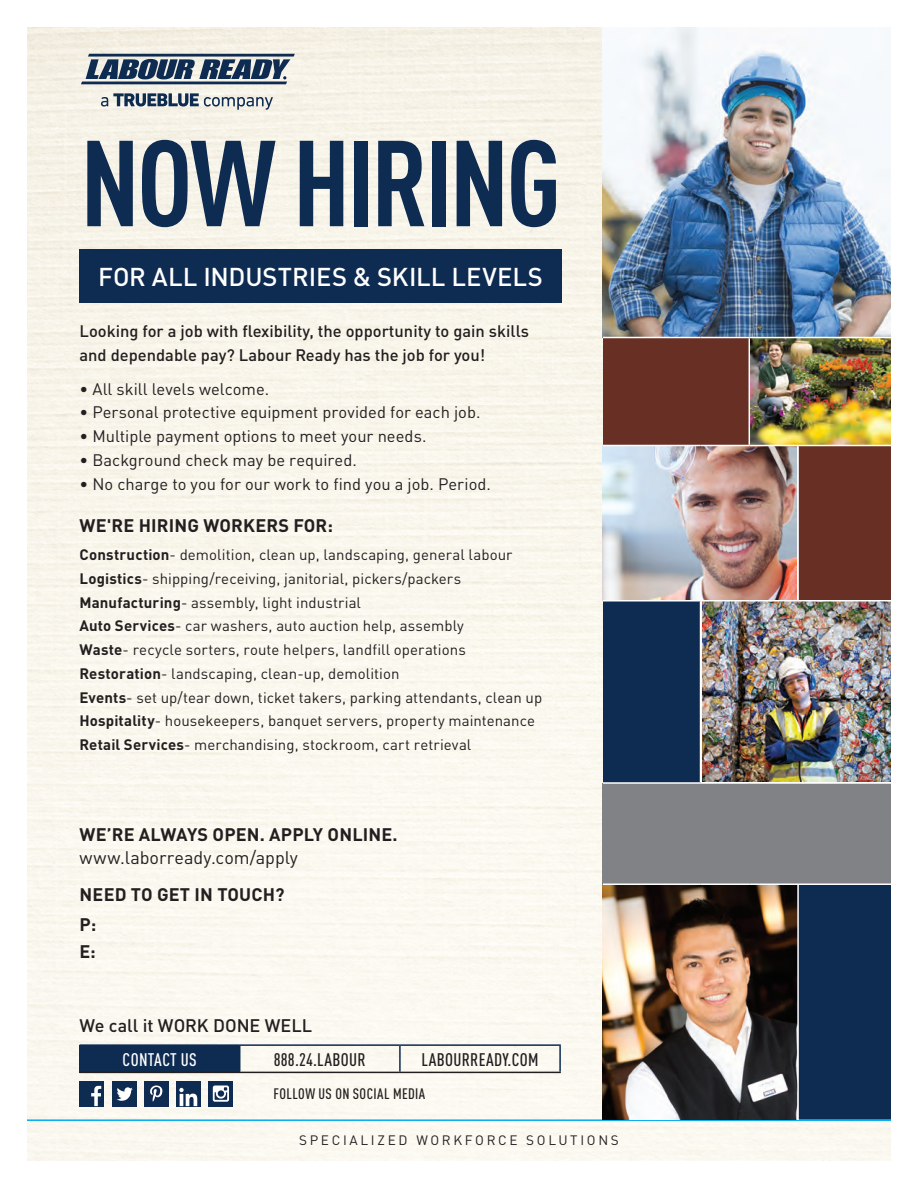
<style>
.page{position:relative;width:918px;height:1188px;background:#fff}
.page>*{position:absolute;margin:0;border:0;box-sizing:border-box;transform-origin:0 0}
.t1{font:700 condensed 120px "DINOT";letter-spacing:-.025em;color:#0e2b51}
.t2{font:500 25.5px "DINOT";color:#fff}
.t3{font:700 18px/30px "DINOT";letter-spacing:.01em;color:#231f20}
.t4{font:500 condensed 18px "DINOT";letter-spacing:.02em;color:#231f20}
.t5{font:18px "DINOT";color:#231f20}
.t6{font:500 18px "DINOT";color:#231f20}
.t7{font:500 condensed 18px "DINOT";letter-spacing:.02em;color:#fff}
.t8{font:16.5px "DINOT";color:#231f20}
.t9{font:500 16.5px/24px "DINOT";color:#231f20}
.t10{font:15px/23.7px "DINOT";letter-spacing:.005em;color:#231f20}
.t11{font:500 condensed 15px "DINOT";letter-spacing:.03em;color:#231f20}
.t12{font:13.5px "DINOT";letter-spacing:.2em;color:#231f20}
.s1{font-weight:700}
</style>
<div class="page">
<img style="left:27px;top:27px;width:864px;height:1134px">
<hr style="left:27px;top:1119px;width:864px;height:2px;background:#00aeef">
<svg style="left:101px;top:93px;width:172px;height:17px;background:#a6aeb4"></svg>
<svg style="left:81px;top:54px;width:214px;height:30px;background:#69798b"></svg>
<img style="left:603px;top:27px;width:288px;height:310px">
<img style="left:603px;top:338px;width:288px;height:262px">
<img style="left:603px;top:602px;width:288px;height:517px">
<div style="left:603px;top:783px;width:288px;height:101px;background:#808285"></div>
<hr style="left:603px;top:337px;width:98px;height:1px;background:#fff">
<hr style="left:701px;top:337px;width:48px;height:1px;background:#fff">
<hr style="left:749px;top:337px;width:49px;height:1px;background:#fff">
<hr style="left:749px;top:338px;width:1px;height:107px;background:#fff">
<hr style="left:798px;top:337px;width:93px;height:1px;background:#fff">
<hr style="left:603px;top:445px;width:98px;height:1px;background:#fff">
<hr style="left:701px;top:445px;width:48px;height:1px;background:#fff">
<hr style="left:749px;top:445px;width:49px;height:1px;background:#fff">
<hr style="left:798px;top:445px;width:93px;height:1px;background:#fff">
<hr style="left:797px;top:446px;width:2px;height:154px;background:#fff">
<hr style="left:603px;top:600px;width:98px;height:2px;background:#fff">
<hr style="left:701px;top:600px;width:48px;height:2px;background:#fff">
<hr style="left:700px;top:602px;width:1px;height:180px;background:#fff">
<hr style="left:749px;top:600px;width:49px;height:2px;background:#fff">
<hr style="left:798px;top:600px;width:93px;height:2px;background:#fff">
<hr style="left:603px;top:782px;width:98px;height:2px;background:#fff">
<hr style="left:701px;top:782px;width:48px;height:2px;background:#fff">
<hr style="left:749px;top:782px;width:49px;height:2px;background:#fff">
<hr style="left:798px;top:782px;width:93px;height:2px;background:#fff">
<hr style="left:603px;top:884px;width:98px;height:1px;background:#fff">
<hr style="left:701px;top:884px;width:48px;height:1px;background:#fff">
<hr style="left:749px;top:884px;width:49px;height:1px;background:#fff">
<hr style="left:798px;top:884px;width:93px;height:1px;background:#fff">
<hr style="left:797px;top:885px;width:2px;height:234px;background:#fff">
<div style="left:80px;top:249px;width:482px;height:54px;background:#0e2b51"></div>
<div style="left:80px;top:1045px;width:160px;height:27px;background:#0e2b51"></div>
<hr style="left:240px;top:1044px;width:160px;height:2px;background:#0e2b51">
<hr style="left:400px;top:1044px;width:161px;height:2px;background:#0e2b51">
<hr style="left:559px;top:1046px;width:2px;height:26px;background:#0e2b51">
<hr style="left:240px;top:1072px;width:160px;height:1px;background:#231f20">
<hr style="left:400px;top:1072px;width:161px;height:1px;background:#231f20">
<hr style="left:80px;top:1044px;width:160px;height:2px;background:#0e2b51">
<hr style="left:80px;top:1072px;width:160px;height:1px;background:#231f20">
<hr style="left:399px;top:1046px;width:2px;height:26px;background:#0e2b51">
<div style="left:80px;top:1081px;width:24px;height:25px;background:#0e2b51"></div>
<svg style="left:91px;top:1086px;width:10px;height:20px"></svg>
<div style="left:112px;top:1081px;width:24px;height:25px;background:#0e2b51"></div>
<svg style="left:117px;top:1087px;width:16px;height:14px"></svg>
<div style="left:144px;top:1081px;width:25px;height:25px;background:#0e2b51"></div>
<svg style="left:150px;top:1085px;width:13px;height:17px"></svg>
<div style="left:176px;top:1081px;width:25px;height:25px;background:#0e2b51"></div>
<svg style="left:179px;top:1088px;width:18px;height:18px"></svg>
<div style="left:209px;top:1081px;width:24px;height:25px;background:#0e2b51"></div>
<svg style="left:213px;top:1086px;width:16px;height:16px"></svg>
<h1 class="t1" style="left:80px;top:111px;width:482px">NOW HIRING</h1>
<h2 class="t2" style="left:98px;top:261px;width:446px">FOR ALL INDUSTRIES &amp; SKILL LEVELS</h2>
<p class="t9" style="left:80px;top:319px;width:451px">Looking for a job with flexibility, the opportunity to gain skills and dependable pay? Labour Ready has the job for you!</p>
<p class="t8" style="left:80px;top:378px;width:191px">• All skill levels welcome.</p>
<p class="t8" style="left:80px;top:402px;width:402px">• Personal protective equipment provided for each job.</p>
<p class="t8" style="left:80px;top:426px;width:348px">• Multiple payment options to meet your needs.</p>
<p class="t8" style="left:80px;top:450px;width:279px">• Background check may be required.</p>
<p class="t8" style="left:80px;top:473px;width:413px">• No charge to you for our work to find you a job. Period.</p>
<p class="t3" style="left:80px;top:510px;width:255px">WE'RE HIRING WORKERS FOR:</p>
<p class="t10" style="left:80px;top:543px;width:464px"><span class="s1">Construction</span>- demolition, clean up, landscaping, general labour <span class="s1">Logistics</span>- shipping/receiving, janitorial, pickers/packers <span class="s1">Manufacturing</span>- assembly, light industrial<br><span class="s1">Auto Services</span>- car washers, auto auction help, assembly<br><span class="s1">Waste</span>- recycle sorters, route helpers, landfill operations <span class="s1">Restoration</span>- landscaping, clean-up, demolition<br><span class="s1">Events</span>- set up/tear down, ticket takers, parking attendants, clean up <span class="s1">Hospitality</span>- housekeepers, banquet servers, property maintenance <span class="s1">Retail Services</span>- merchandising, stockroom, cart retrieval</p>
<p class="t3" style="left:80px;top:819px;width:320px">WE’RE ALWAYS OPEN. APPLY ONLINE.</p>
<p class="t5" style="left:80px;top:846px;width:220px">www.laborready.com/apply</p>
<p class="t3" style="left:80px;top:879px;width:207px">NEED TO GET IN TOUCH?<br>P:</p>
<p class="t3" style="left:80px;top:936px;width:18px">E:</p>
<p class="t6" style="left:80px;top:1014px;width:234px">We call it WORK DONE WELL</p>
<p class="t7" style="left:123px;top:1049px;width:75px">CONTACT US</p>
<p class="t4" style="left:274px;top:1049px;width:93px">888.24.LABOUR</p>
<p class="t4" style="left:422px;top:1049px;width:118px">LABOURREADY.COM</p>
<p class="t11" style="left:273px;top:1085px;width:153px">FOLLOW US ON SOCIAL MEDIA</p>
<p class="t12" style="left:299px;top:1132px;width:321px">SPECIALIZED WORKFORCE SOLUTIONS</p>
</div>
